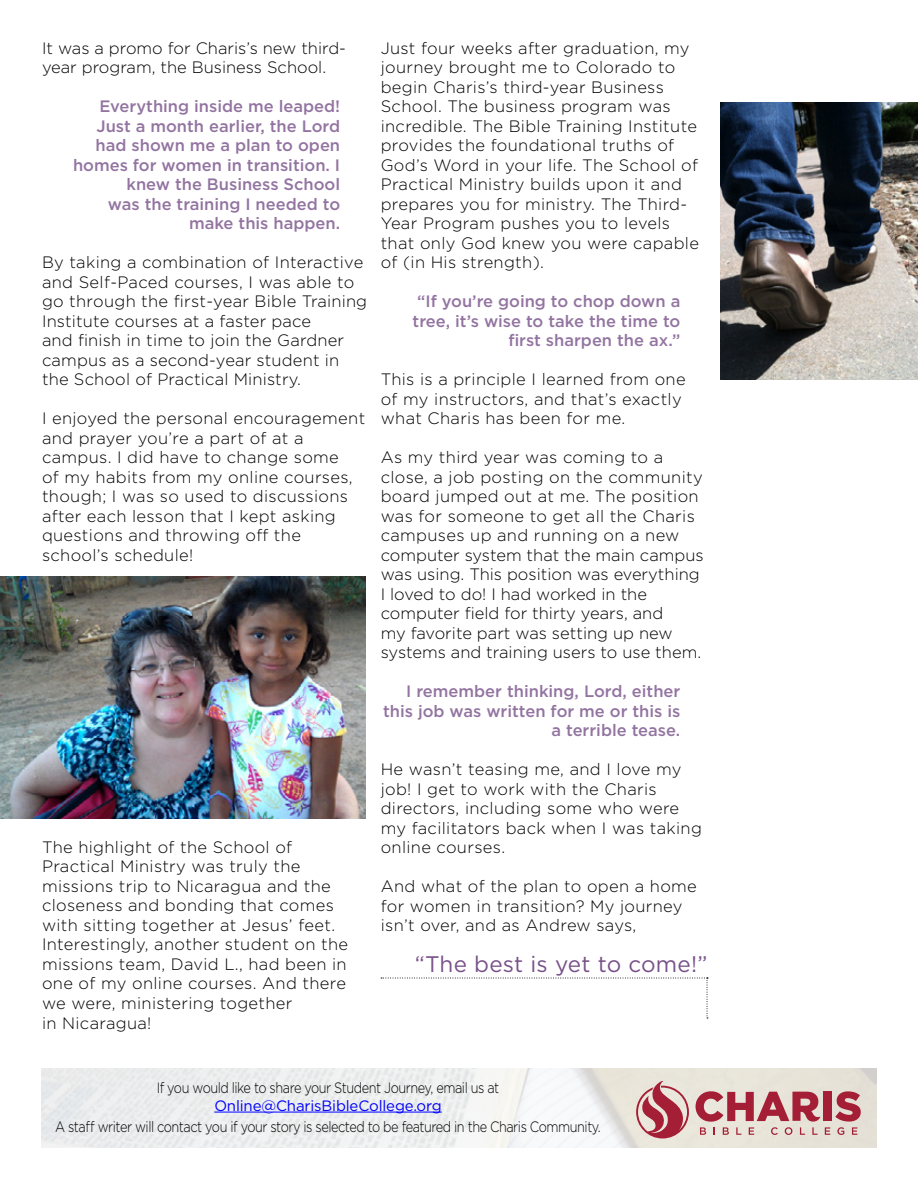
<style>
.page{position:relative;width:918px;height:1188px;background:#fff}
.page>*{position:absolute;margin:0;border:0;box-sizing:border-box;transform-origin:0 0}
.t1{font:22.5px "Gotham";letter-spacing:.01em;color:#785189}
.t2{font:300 16.5px/19.5px "Gotham";letter-spacing:.02em;color:#000}
.t3{font:300 16.5px/19.5px "Gotham";color:#000}
.t4{font:500 16.5px/19.5px "Gotham";color:#9374a1;text-align:right}
.t5{font:300 15px "Gotham";letter-spacing:-.035em;color:#000;scale:.85 1}
.t6{font:15px "Gotham";letter-spacing:-.01em;color:#00f}
</style>
<div class="page">
<svg style="left:381px;top:978px;width:327px;height:41px"></svg>
<hr style="left:214px;top:1112px;width:228px;height:1px;background:#00f">
<svg style="left:636px;top:1081px;width:53px;height:57px;background:#c9898e"></svg>
<svg style="left:696px;top:1091px;width:165px;height:44px;background:#ca8f92"></svg>
<img style="left:721px;top:103px;width:197px;height:276px">
<img style="left:0;top:576px;width:366px;height:242px">
<p class="t3" style="left:42px;top:38px;width:305px">It was a promo for Charis’s new third&shy;year program, the Business School.</p>
<p class="t4" style="left:73px;top:96px;width:269px">Everything inside me leaped!<br>Just a month earlier, the Lord had shown me a plan to open homes for women in transition. I knew the Business School<br>was the training I needed to make this happen.</p>
<p class="t2" style="left:42px;top:252px;width:327px">By taking a combination of Interactive and Self-Paced courses, I was able to go through the first-year Bible Training Institute courses at a faster pace<br>and finish in time to join the Gardner campus as a second-year student in the School of Practical Ministry.</p>
<p class="t2" style="left:42px;top:408px;width:325px">I enjoyed the personal encouragement and prayer you’re a part of at a campus. I did have to change some<br>of my habits from my online courses, though; I was so used to discussions after each lesson that I kept asking questions and throwing off the school’s schedule!</p>
<p class="t2" style="left:42px;top:837px;width:308px">The highlight of the School of<br>Practical Ministry was truly the missions trip to Nicaragua and the closeness and bonding that comes with sitting together at Jesus’ feet.<br>Interestingly, another student on the missions team, David L., had been in one of my online courses. And there we were, ministering together<br>in Nicaragua!</p>
<p class="t2" style="left:381px;top:38px;width:320px">Just four weeks after graduation, my journey brought me to Colorado to begin Charis’s third-year Business School. The business program was incredible. The Bible Training Institute provides the foundational truths of God’s Word in your life. The School of Practical Ministry builds upon it and prepares you for ministry. The Third-Year Program pushes you to levels that only God knew you were capable of (in His strength).</p>
<p class="t4" style="left:413px;top:291px;width:269px">“If you’re going to chop down a tree, it’s wise to take the time to first sharpen the ax.”</p>
<p class="t2" style="left:381px;top:369px;width:307px">This is a principle I learned from one of my instructors, and that’s exactly what Charis has been for me.</p>
<p class="t3" style="left:381px;top:447px;width:325px">As my third year was coming to a close, a job posting on the community board jumped out at me. The position was for someone to get all the Charis campuses up and running on a new computer system that the main campus was using. This position was everything I loved to do! I had worked in the computer field for thirty years, and<br>my favorite part was setting up new systems and training users to use them.</p>
<p class="t4" style="left:383px;top:682px;width:299px">I remember thinking, Lord, either this job was written for me or this is a terrible tease.</p>
<p class="t2" style="left:381px;top:759px;width:323px">He wasn’t teasing me, and I love my job! I get to work with the Charis directors, including some who were my facilitators back when I was taking online courses.</p>
<p class="t2" style="left:381px;top:876px;width:318px">And what of the plan to open a home for women in transition? My journey isn’t over, and as Andrew says,</p>
<h1 class="t1" style="left:415px;top:949px;width:294px">“The best is yet to come!”</h1>
<p class="t5" style="left:157px;top:1078px;width:405px">If you would like to share your Student Journey, email us at</p>
<p class="t6" style="left:214px;top:1096px;width:229px">Online@CharisBibleCollege.org</p>
<p class="t5" style="left:55px;top:1117px;width:643px">A staff writer will contact you if your story is selected to be featured in the Charis Community.</p>
</div>
